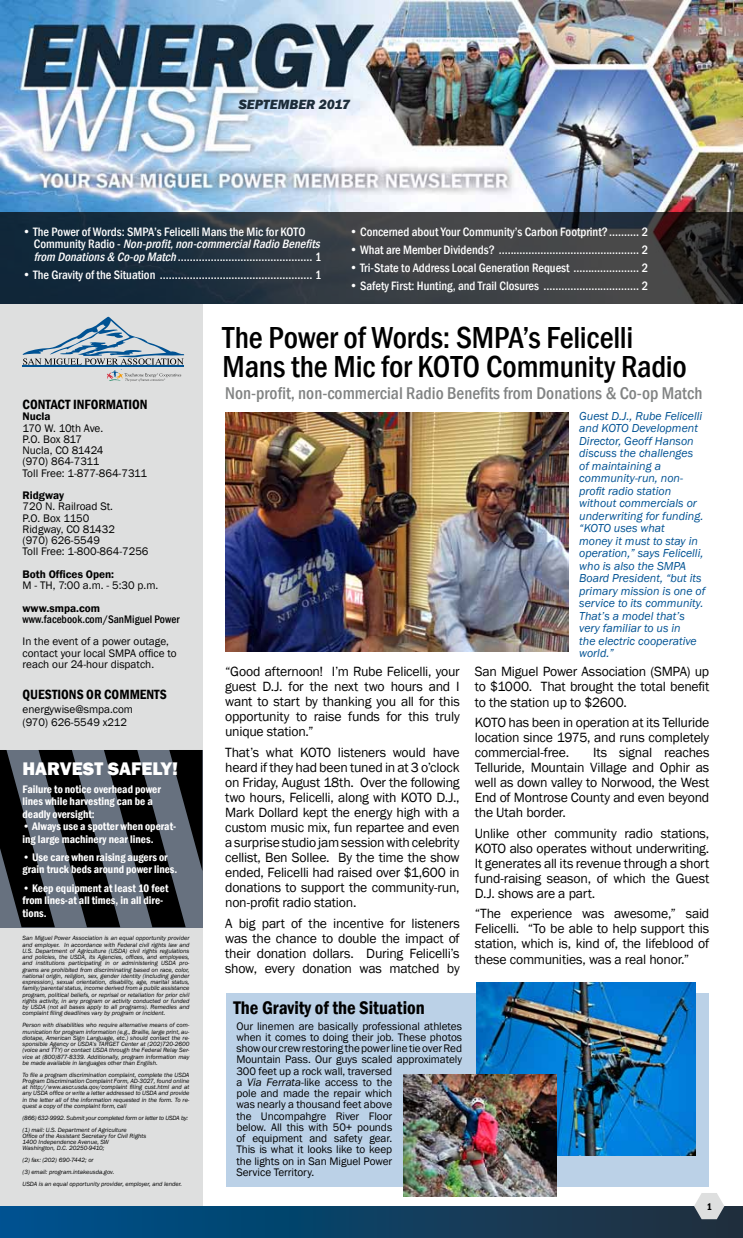
<style>
.page{position:relative;width:743px;height:1238px;background:#fff}
.page>*{position:absolute;margin:0;border:0;box-sizing:border-box;transform-origin:0 0}
.t1{font:500 condensed 31.25px/28.8px "Franklin Gothic";letter-spacing:-.01em;color:#000}
.t2{font:600 condensed 18.75px "Franklin Gothic";color:#000}
.t3{font:800 18.75px "Franklin Gothic";color:#fff}
.t4{font:500 condensed 17.5px "Franklin Gothic";color:#818383}
.t5{font:13.75px/15px "Franklin Gothic";letter-spacing:-.015em;color:#000;text-align:justify}
.t6{font:600 condensed 13.75px "Franklin Gothic";color:#000}
.t7{font:italic 800 13.75px "Franklin Gothic";color:#1d2d3a}
.t8{font:500 condensed 12.5px/12.5px "Franklin Gothic";color:#fff}
.t9{font:italic 11.88px/12.5px "Franklin Gothic";color:#005293}
.t10{font:11.25px/11.2px "Franklin Gothic";letter-spacing:-.005em;color:#000}
.t11{font:600 condensed 11.25px/12.5px "Franklin Gothic";color:#fff}
.t12{font:600 11.25px "Franklin Gothic";color:#000}
.t13{font:500 condensed 11.25px "Franklin Gothic";color:#000}
.t14{font:600 condensed 10px "Franklin Gothic";color:#000}
.t15{font:italic 6.25px/6.2px "Franklin Gothic";color:#000;text-align:justify}
.t16{font:italic 6.25px/11.9px "Franklin Gothic";letter-spacing:-.025em;color:#000}
.s1{font-style:italic}
</style>
<div class="page">
<div style="left:0;top:11px;width:202px;height:1200px;background:#dedfdf"></div>
<svg style="left:0;top:750px;width:202px;height:177px;background:#32373d"></svg>
<svg style="left:23px;top:317px;width:161px;height:64px"></svg>
<div style="left:0;top:1206px;width:742px;height:32px;background:linear-gradient(to right,#00528f,#232e3a)"></div>
<svg style="left:694px;top:1193px;width:30px;height:26px"></svg>
<img style="left:225px;top:412px;width:343px;height:240px">
<div style="left:226px;top:992px;width:482px;height:194px;background:#bbd1e7"></div>
<img style="left:477px;top:982px;width:218px;height:173px">
<img style="left:403px;top:1074px;width:154px;height:122px">
<img style="left:0;top:0;width:742px;height:213px">
<svg style="left:0;top:213px;width:742px;height:91px;background:#2e373e"></svg>
<h3 class="t7" style="left:238px;top:96px;width:113px">SEPTEMBER 2017</h3>
<h3 class="t8" style="left:34px;top:225px;width:291px;text-indent:-11px">• The Power of Words: SMPA’s Felicelli Mans the Mic for KOTO<br>C o m m u n i ty R a d i o - <span class="s1">Non-profit,non-commercialRadioBenefits from Donations&amp; Co-opMatch</span>............................................. 1</h3>
<h3 class="t8" style="left:23px;top:268px;width:300px">• The Gravity of the Situation ................................................... 1</h3>
<h3 class="t8" style="left:349px;top:225px;width:300px">• Concerned about Your Community’s Carbon Footprint?.......... 2</h3>
<h3 class="t8" style="left:349px;top:243px;width:300px">• What are Member Dividends? ............................................... 2</h3>
<h3 class="t8" style="left:349px;top:261px;width:300px">• Tri-State to Address Local Generation Request ...................... 2</h3>
<h3 class="t8" style="left:349px;top:279px;width:300px">• Safety First: Hunting, and Trail Closures ................................ 2</h3>
<h3 class="t6" style="left:23px;top:395px;width:127px">contact information</h3>
<h3 class="t12" style="left:23px;top:409px;width:30px">Nucla</h3>
<h3 class="t10" style="left:23px;top:422px;width:126px">170 W. 10th Ave.<br>P.O. Box 817<br>Nucla, CO 81424<br>(970) 864-7311<br>Toll Free: 1-877-864-7311</h3>
<h3 class="t12" style="left:23px;top:488px;width:43px">Ridgway</h3>
<h3 class="t10" style="left:23px;top:501px;width:127px">720 N. Railroad St.<br>P.O. Box 1150<br>Ridgway, CO 81432<br>(970) 626-5549<br>Toll Free: 1-800-864-7256</h3>
<h3 class="t12" style="left:23px;top:567px;width:93px">Both Offices Open:</h3>
<h3 class="t10" style="left:23px;top:580px;width:137px">M - TH, 7:00 a.m. - 5:30 p.m.</h3>
<h3 class="t12" style="left:23px;top:601px;width:79px">www.smpa.com</h3>
<h3 class="t13" style="left:23px;top:612px;width:158px">www.facebook.com/SanMiguel Power</h3>
<h3 class="t10" style="left:23px;top:636px;width:155px">In the event of a power outage, contact your local SMPA office to reach our 24-hour dispatch.</h3>
<h3 class="t6" style="left:23px;top:685px;width:146px">Questions or comments</h3>
<h3 class="t10" style="left:23px;top:702px;width:112px;line-height:13.5px">energywise@smpa.com (970) 626-5549 x212</h3>
<h2 class="t3" style="left:22px;top:756px;width:157px">HARVEST SAFELY!</h2>
<h3 class="t11" style="left:22px;top:782px;width:140px">Failure to notice overhead power lines while harvesting can be a deadly oversight:</h3>
<h3 class="t11" style="left:22px;top:820px;width:155px">• Always use a spotter when operat&shy;ing large machinery near lines.</h3>
<h3 class="t11" style="left:22px;top:850px;width:156px">• Use care when raising augers or grain truck beds around power lines.</h3>
<h3 class="t11" style="left:22px;top:881px;width:148px">• Keep equipment at least 10 feet from lines-at all times, in all dire&shy;tions.</h3>
<p class="t15" style="left:22px;top:935px;width:168px">San Miguel Power Association is an equal opportunity provider and employer. In accordance with Federal civil rights law and U.S. Department of Agriculture (USDA) civil rights regulations and policies, the USDA, its Agencies, offices, and employees, and institutions participating in or administering USDA pro&shy;grams are prohibited from discriminating based on race, color, national origin, religion, sex, gender identity (including gender expression), sexual orientation, disability, age, marital status, family/parental status, income derived from a public assistance program, political beliefs, or reprisal or retaliation for prior civil rights activity, in any program or activity conducted or funded by USDA (not all bases apply to all programs). Remedies and complaint filing deadlines vary by program or incident.</p>
<p class="t15" style="left:22px;top:1022px;width:168px">Person with disabilities who require alternative means of com&shy;munication for program information (e.g., Braille, large print, au&shy;diotape, American Sign Language, etc.) should contact the re&shy;sponsible Agency or USDA’s TARGET Center at (202)720-2600 (voice and TTY) or contact USDA through the Federal Relay Ser&shy;vice at (800)877-8339. Additionally, program information may be made available in languages other than English.</p>
<p class="t15" style="left:22px;top:1071px;width:168px">To file a program discrimination complaint, complete the USDA Program Discrimination Complaint Form, AD-3027, found online at http://www.ascr.usda.qov/complaint filing cust.html and at any USDA office or write a letter addressed to USDA and provide in the letter all of the information requested in the form. To re&shy;quest a copy of the complaint form, call</p>
<p class="t16" style="left:22px;top:1111px;width:167px">(866) 632-9992. Submit your completed form or letter to USDA by: (1) mail: U.S. Department of Agriculture</p>
<p class="t15" style="left:22px;top:1132px;width:125px;text-align:left">Office of the Assistant Secretary for Civil Rights<br>1400 Independence Avenue, SW<br>Washington, D.C. 20250-9410;</p>
<p class="t15" style="left:22px;top:1154px;width:161px;line-height:11.9px;text-align:left">(2) fax: (202) 690-7442; or<br>(3) email: program.intakeusda.gov.<br>USDA is an equal opportunity provider, employer, and lender.</p>
<h1 class="t1" style="left:222px;top:323px;width:466px">The Power of Words: SMPA’s Felicelli<br>Mans the Mic for KOTO Community Radio</h1>
<p class="t9" style="left:579px;top:410px;width:128px">Guest D.J., Rube Felicelli and KOTO Development<br>Director, Geoff Hanson discuss the challenges of maintaining a community-run, non&shy;profit radio station without commercials or underwriting for funding. “KOTO uses what<br>money it must to stay in operation,” says Felicelli, who is also the SMPA<br>Board President, “but its primary mission is one of service to its community.<br>That’s a model that’s very familiar to us in<br>the electric cooperative world.”</p>
<h3 class="t4" style="left:225px;top:381px;width:478px">Non-profit, non-commercial Radio Benefits from Donations &amp; Co-op Match</h3>
<h3 class="t5" style="left:225px;top:664px;width:236px">“Good afternoon! I’m Rube Felicelli, your guest D.J. for the next two hours and I want to start by thanking you all for this opportunity to raise funds for this truly unique station.”</h3>
<p class="t5" style="left:225px;top:745px;width:236px">That’s what KOTO listeners would have heard if they had been tuned in at 3 o’clock on Friday, August 18th. Over the following two hours, Felicelli, along with KOTO D.J., Mark Dollard kept the energy high with a custom music mix, fun repartee and even a surprise studio jam session with celebrity cellist, Ben Sollee. By the time the show ended, Felicelli had raised over $1,600 in donations to support the community-run, non-profit radio station.</p>
<h3 class="t5" style="left:225px;top:916px;width:236px">A big part of the incentive for listeners was the chance to double the impact of their donation dollars. During Felicelli’s show, every donation was matched by</h3>
<h2 class="t2" style="left:233px;top:994px;width:193px">The Gravity of the Situation</h2>
<p class="t10" style="left:236px;top:1020px;width:227px">Our linemen are basically professional athletes when it comes to doing their job. These photos show our crew restoring the power line tie over Red Mountain Pass. Our guys scaled approximately 300 feet up a rock wall, traversed<br>a <span class="s1">Via Ferrata</span>-like access to the<br>pole and made the repair which<br>was nearly a thousand feet above<br>the Uncompahgre River Floor<br>below. All this with 50+ pounds<br>of equipment and safety gear.<br>This is what it looks like to keep<br>the lights on in San Miguel Power<br>Service Territory.</p>
<h3 class="t5" style="left:474px;top:664px;width:236px">San Miguel Power Association (SMPA) up to $1000. That brought the total benefit to the station up to $2600.</h3>
<h3 class="t5" style="left:474px;top:715px;width:236px">KOTO has been in operation at its Telluride location since 1975, and runs completely commercial-free.</h3>
<h3 class="t5" style="left:474px;top:745px;width:236px;text-indent:118px">Its signal reaches Telluride, Mountain Village and Ophir as well as down valley to Norwood, the West End of Montrose County and even beyond the Utah border.</h3>
<h3 class="t5" style="left:474px;top:826px;width:236px">Unlike other community radio stations, KOTO also operates without underwriting.<br>It generates all its revenue through a short fund-raising season, of which the Guest D.J. shows are a part.</h3>
<h3 class="t5" style="left:474px;top:906px;width:236px">“The experience was awesome,” said Felicelli. “To be able to help support this station, which is, kind of, the lifeblood of these communities, was a real honor.”</h3>
<h3 class="t14" style="left:706px;top:1199px;width:7px">1</h3>
</div>
